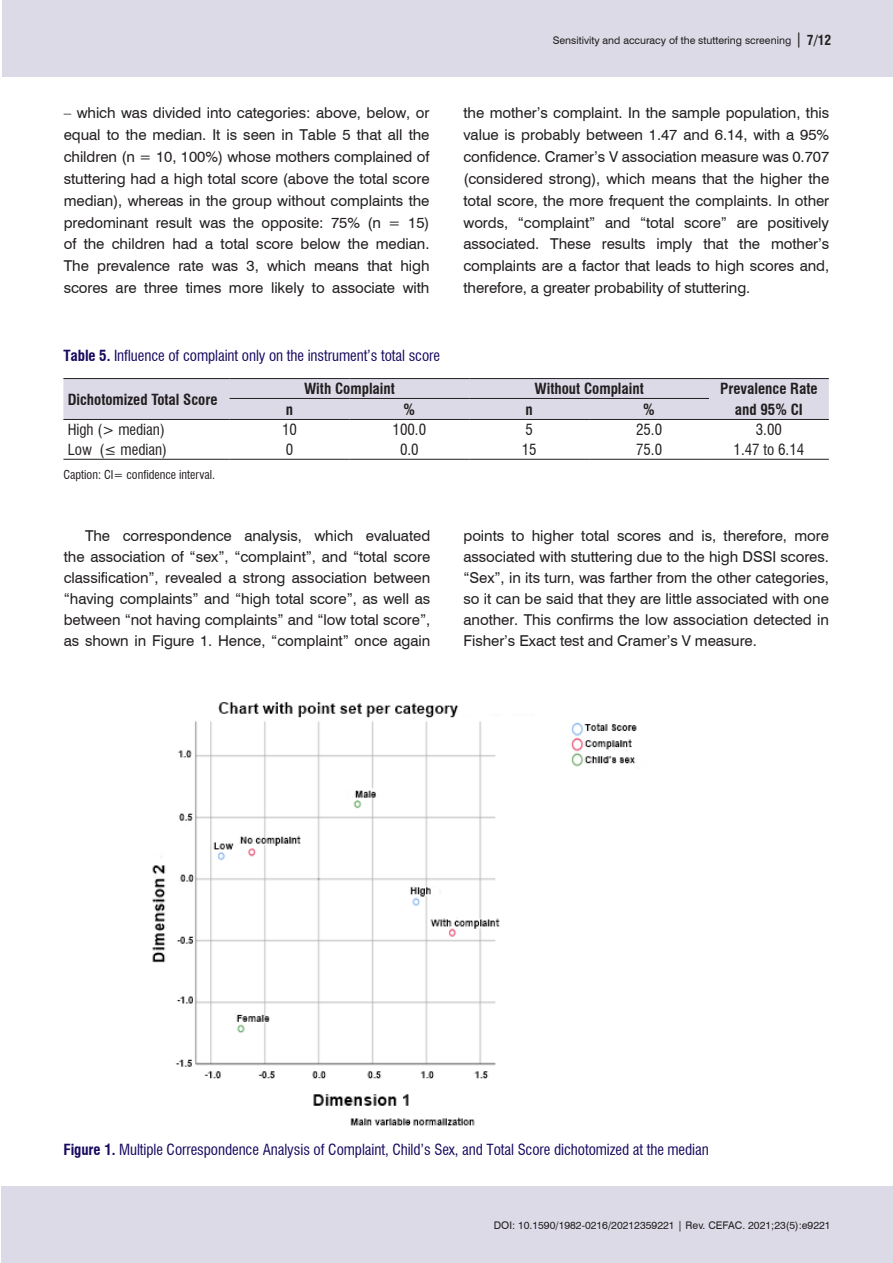
<style>
.page{position:relative;width:893px;height:1263px;background:#fff}
.page>*{position:absolute;margin:0;border:0;box-sizing:border-box;transform-origin:0 0}
.Corpo_do_texto_INGL{font:15px/21.9px "Swiss 721 BT";letter-spacing:-.005em;color:#231f20;text-align:justify}
.Titulo_tabelas_e_gr{font:condensed 15px "Swiss 721 BT";letter-spacing:-.005em;color:#18085f}
.Texto_tabelas{font:700 condensed 15px "Swiss 721 BT";color:#231f20}
.Texto_tabelas-2{font:condensed 15px "Swiss 721 BT";color:#231f20}
.Legendas{font:condensed 12px "Swiss 721 BT";color:#231f20}
.t1{font:10.5px "Swiss 721 BT";color:#231f20}
.s1{font-size:15px}
.s2{font-weight:700;font-stretch:condensed;font-size:13.5px}
.s3{font-weight:700}
</style>
<div class="page">
<div style="left:1px;top:1186px;width:892px;height:77px;background:#dcdae7"></div>
<div style="left:2px;top:0;width:891px;height:77px;background:#dcdae7"></div>
<div style="left:63px;top:379px;width:766px;height:40px;background:#dcdae7"></div>
<hr style="left:230px;top:398px;width:119px;height:1px;background:#231f20">
<hr style="left:349px;top:398px;width:120px;height:1px;background:#231f20">
<hr style="left:469px;top:398px;width:120px;height:1px;background:#231f20">
<hr style="left:589px;top:398px;width:120px;height:1px;background:#231f20">
<hr style="left:63px;top:419px;width:167px;height:1px;background:#231f20">
<hr style="left:230px;top:419px;width:119px;height:1px;background:#231f20">
<hr style="left:349px;top:419px;width:120px;height:1px;background:#231f20">
<hr style="left:469px;top:419px;width:120px;height:1px;background:#231f20">
<hr style="left:589px;top:419px;width:120px;height:1px;background:#231f20">
<hr style="left:709px;top:419px;width:120px;height:1px;background:#231f20">
<hr style="left:63px;top:378px;width:167px;height:1px;background:#231f20">
<hr style="left:230px;top:378px;width:119px;height:1px;background:#231f20">
<hr style="left:349px;top:378px;width:120px;height:1px;background:#231f20">
<hr style="left:469px;top:378px;width:120px;height:1px;background:#231f20">
<hr style="left:589px;top:378px;width:120px;height:1px;background:#231f20">
<hr style="left:709px;top:378px;width:120px;height:1px;background:#231f20">
<hr style="left:709px;top:459px;width:120px;height:1px;background:#231f20">
<hr style="left:63px;top:459px;width:167px;height:1px;background:#231f20">
<hr style="left:230px;top:459px;width:119px;height:1px;background:#231f20">
<hr style="left:349px;top:459px;width:120px;height:1px;background:#231f20">
<hr style="left:469px;top:459px;width:120px;height:1px;background:#231f20">
<hr style="left:589px;top:459px;width:120px;height:1px;background:#231f20">
<img style="left:152px;top:702px;width:485px;height:424px">
<p class="t1" style="left:553px;top:34px;width:280px">Sensitivity and accuracy of the stuttering screening <span class="s1">|</span> <span class="s2">7/12</span></p>
<p class="Corpo_do_texto_INGL" style="left:64px;top:101px;width:367px">– which was divided into categories: above, below, or equal to the median. It is seen in Table 5 that all the children (n = 10, 100%) whose mothers complained of stuttering had a high total score (above the total score median), whereas in the group without complaints the predominant result was the opposite: 75% (n = 15) of the children had a total score below the median.<br>The prevalence rate was 3, which means that high scores are three times more likely to associate with</p>
<p class="Corpo_do_texto_INGL" style="left:463px;top:101px;width:367px">the mother’s complaint. In the sample population, this value is probably between 1.47 and 6.14, with a 95% confidence. Cramer’s V association measure was 0.707 (considered strong), which means that the higher the total score, the more frequent the complaints. In other words, “complaint” and “total score” are positively associated. These results imply that the mother’s complaints are a factor that leads to high scores and, therefore, a greater probability of stuttering.</p>
<p class="Titulo_tabelas_e_gr" style="left:63px;top:346px;width:378px"><span class="s3">Table 5.</span> Influence of complaint only on the instrument’s total score</p>
<p class="Texto_tabelas" style="left:68px;top:390px;width:152px">Dichotomized Total Score</p>
<p class="Texto_tabelas" style="left:304px;top:380px;width:92px">With Complaint</p>
<p class="Texto_tabelas" style="left:534px;top:380px;width:111px">Without Complaint</p>
<p class="Texto_tabelas" style="left:720px;top:380px;width:99px">Prevalence Rate</p>
<p class="Texto_tabelas" style="left:286px;top:400px;width:9px">n</p>
<p class="Texto_tabelas" style="left:404px;top:400px;width:13px">%</p>
<p class="Texto_tabelas" style="left:526px;top:400px;width:9px">n</p>
<p class="Texto_tabelas" style="left:643px;top:400px;width:13px">%</p>
<p class="Texto_tabelas" style="left:735px;top:401px;width:70px">and 95% CI</p>
<p class="Texto_tabelas-2" style="left:68px;top:421px;width:99px">High (&gt; median)</p>
<p class="Texto_tabelas-2" style="left:282px;top:421px;width:16px">10</p>
<p class="Texto_tabelas-2" style="left:393px;top:421px;width:35px">100.0</p>
<p class="Texto_tabelas-2" style="left:525px;top:421px;width:9px">5</p>
<p class="Texto_tabelas-2" style="left:636px;top:421px;width:28px">25.0</p>
<p class="Texto_tabelas-2" style="left:756px;top:421px;width:28px">3.00</p>
<p class="Texto_tabelas-2" style="left:68px;top:441px;width:101px">Low (≤ median)</p>
<p class="Texto_tabelas-2" style="left:286px;top:441px;width:9px">0</p>
<p class="Texto_tabelas-2" style="left:400px;top:441px;width:20px">0.0</p>
<p class="Texto_tabelas-2" style="left:522px;top:441px;width:16px">15</p>
<p class="Texto_tabelas-2" style="left:636px;top:441px;width:28px">75.0</p>
<p class="Texto_tabelas-2" style="left:733px;top:441px;width:72px">1.47 to 6.14</p>
<p class="Legendas" style="left:63px;top:467px;width:153px">Caption: CI= confidence interval.</p>
<p class="Corpo_do_texto_INGL" style="left:64px;top:525px;width:368px;line-height:21px;text-indent:21px">The correspondence analysis, which evaluated the association of “sex”, “complaint”, and “total score classification”, revealed a strong association between “having complaints” and “high total score”, as well as between “not having complaints” and “low total score”, as shown in Figure 1. Hence, “complaint” once again</p>
<p class="Corpo_do_texto_INGL" style="left:463px;top:525px;width:367px;line-height:21px">points to higher total scores and is, therefore, more associated with stuttering due to the high DSSI scores. “Sex”, in its turn, was farther from the other categories, so it can be said that they are little associated with one another. This confirms the low association detected in Fisher’s Exact test and Cramer’s V measure.</p>
<p class="Titulo_tabelas_e_gr" style="left:63px;top:1140px;width:647px"><span class="s3">Figure 1.</span> Multiple Correspondence Analysis of Complaint, Child’s Sex, and Total Score dichotomized at the median</p>
<p class="t1" style="left:494px;top:1218px;width:338px">DOI: 10.1590/1982-0216/20212359221 | Rev. CEFAC. 2021;23(5):e9221</p>
</div>
